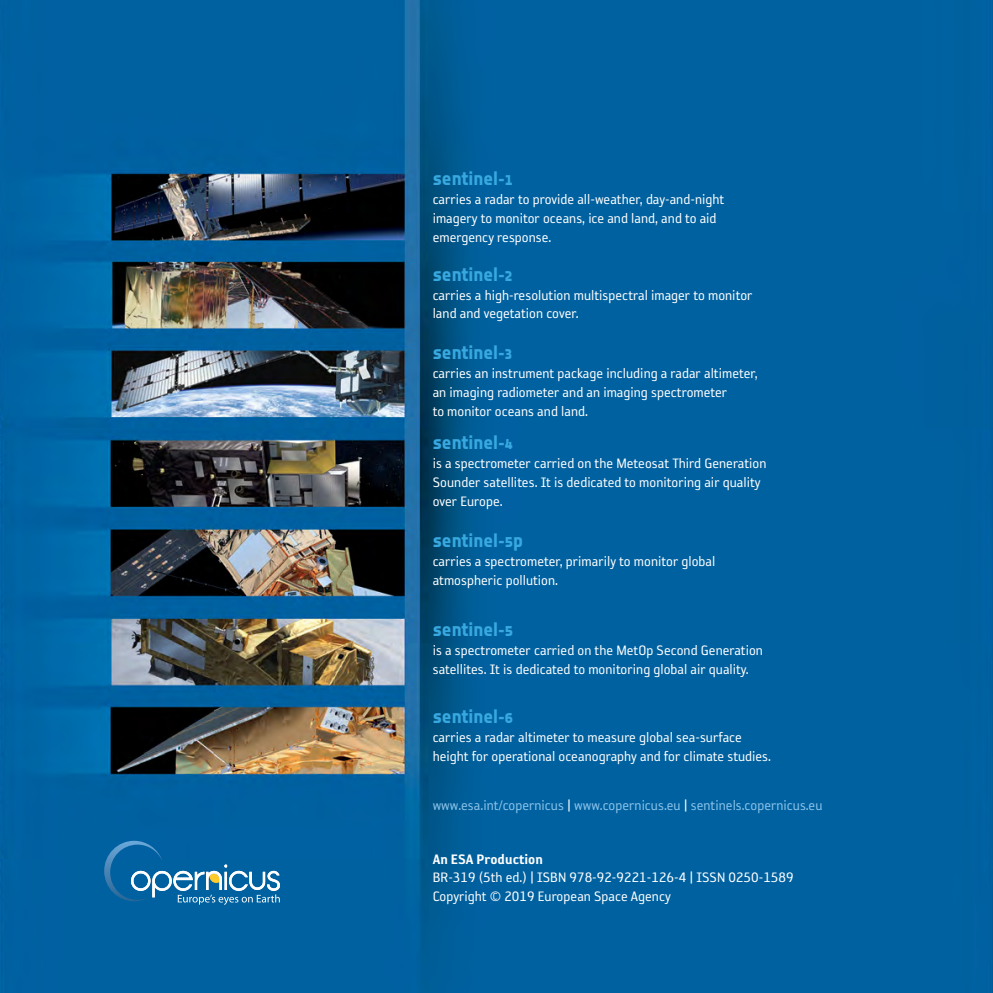
<style>
.page{position:relative;width:993px;height:993px;background:#fff}
.page>*{position:absolute;margin:0;border:0;box-sizing:border-box;transform-origin:0 0}
.t1{font:19.25px "Notes Style Bold Updated Tf";color:#38a9e0}
.t2{font:15.75px/18.9px "Reykjavik One OT A Gauge";color:#fff}
.t3{font:15.75px "Reykjavik One OT A Gauge";color:#8bc3ea}
.t4{font:15.75px "Reykjavik One OT C Gauge";color:#fff}
.s1{color:#fff}
</style>
<div class="page">
<img style="left:0;top:0;width:992px;height:992px">
<svg style="left:104px;top:840px;width:176px;height:64px;background:#2376ac"></svg>
<p class="t1" style="left:432px;top:167px;width:82px">sentinel-1</p>
<p class="t2" style="left:432px;top:190px;width:293px">carries a radar to provide all-weather, day-and-night imagery to monitor oceans, ice and land, and to aid emergency response.</p>
<p class="t1" style="left:432px;top:262px;width:81px">sentinel-2</p>
<p class="t2" style="left:432px;top:285px;width:321px">carries a high-resolution multispectral imager to monitor land and vegetation cover.</p>
<p class="t1" style="left:432px;top:341px;width:81px">sentinel-3</p>
<p class="t2" style="left:432px;top:364px;width:326px">carries an instrument package including a radar altimeter, an imaging radiometer and an imaging spectrometer<br>to monitor oceans and land.</p>
<p class="t1" style="left:432px;top:431px;width:81px">sentinel-4</p>
<p class="t2" style="left:432px;top:454px;width:335px">is a spectrometer carried on the Meteosat Third Generation<br>Sounder satellites. It is dedicated to monitoring air quality over Europe.</p>
<p class="t1" style="left:432px;top:528px;width:92px">sentinel-5p</p>
<p class="t2" style="left:432px;top:551px;width:284px">carries a spectrometer, primarily to monitor global atmospheric pollution.</p>
<p class="t1" style="left:432px;top:617px;width:82px">sentinel-5</p>
<p class="t2" style="left:432px;top:640px;width:332px">is a spectrometer carried on the MetOp Second Generation satellites. It is dedicated to monitoring global air quality.</p>
<p class="t1" style="left:432px;top:704px;width:82px">sentinel-6</p>
<p class="t2" style="left:432px;top:727px;width:340px">carries a radar altimeter to measure global sea-surface height for operational oceanography and for climate studies.</p>
<p class="t3" style="left:432px;top:796px;width:391px">www.esa.int/copernicus <span class="s1">|</span> www.copernicus.eu <span class="s1">|</span> sentinels.copernicus.eu</p>
<p class="t4" style="left:432px;top:850px;width:112px">An ESA Production</p>
<p class="t2" style="left:432px;top:868px;width:362px">BR-319 (5th ed.) | ISBN 978-92-9221-126-4 | ISSN 0250-1589<br>Copyright © 2019 European Space Agency</p>
</div>
